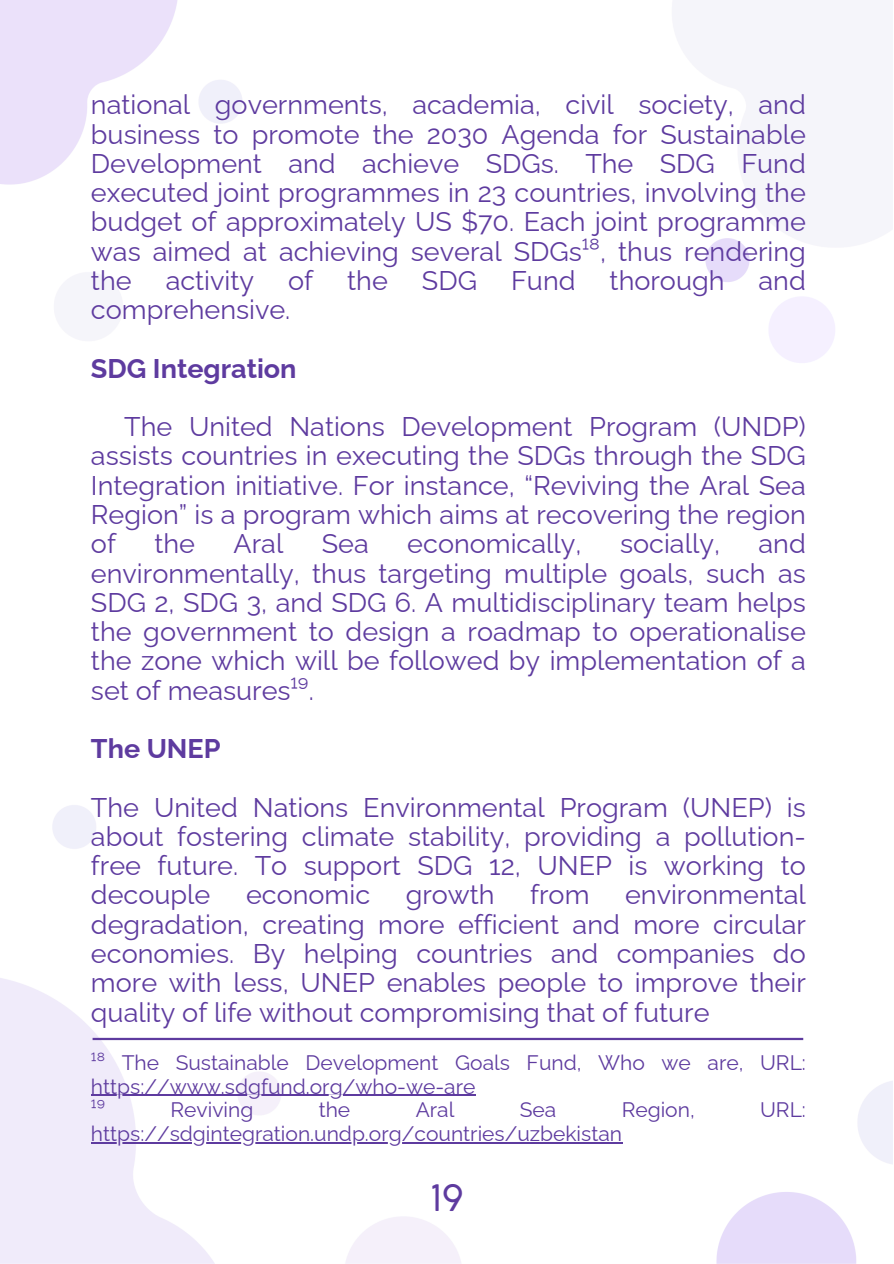
<style>
.page{position:relative;width:894px;height:1264px;background:#fff}
.page>*{position:absolute;margin:0;border:0;box-sizing:border-box;transform-origin:0 0}
.t1{font:36px "Coco Gothic";color:#5e3b9f}
.t2{font:27px/29.2px "Raleway";color:#5e3b9f;text-align:justify}
.t3{font:700 27px "Raleway";color:#5e3b9f}
.t4{font:21px/23.7px "Raleway";color:#5e3b9f}
</style>
<div class="page">
<img style="left:0;top:0;width:892px;height:1263px">
<hr style="left:93px;top:1037px;width:710px;height:3px;background:#5e3b9f">
<hr style="left:91px;top:1094px;width:384px;height:1px;background:#5e3b9f">
<hr style="left:91px;top:1142px;width:531px;height:1px;background:#5e3b9f">
<h1 class="t2" style="left:91px;top:90px;width:716px">national governments, academia, civil society, and business to promote the 2030 Agenda for Sustainable Development and achieve SDGs. The SDG Fund executed joint programmes in 23 countries, involving the budget of approximately US $70. Each joint programme was aimed at achieving several SDGs¹⁸, thus rendering the</h1>
<h1 class="t2" style="left:166px;top:266px;width:90px">activity</h1>
<h1 class="t2" style="left:288px;top:266px;width:26px">of</h1>
<h1 class="t2" style="left:347px;top:266px;width:42px">the</h1>
<h1 class="t2" style="left:422px;top:266px;width:57px">SDG</h1>
<h1 class="t2" style="left:511px;top:266px;width:66px">Fund</h1>
<h1 class="t2" style="left:609px;top:266px;width:116px">thorough</h1>
<h1 class="t2" style="left:758px;top:266px;width:49px">and</h1>
<h1 class="t2" style="left:91px;top:295px;width:201px">comprehensive.</h1>
<h2 class="t3" style="left:91px;top:352px;width:207px">SDG Integration</h2>
<h1 class="t2" style="left:91px;top:412px;width:716px;text-indent:33px">The United Nations Development Program (UNDP) assists countries in executing the SDGs through the SDG Integration initiative. For instance, “Reviving the Aral Sea Region” is a program which aims at recovering the region of</h1>
<h1 class="t2" style="left:91px;top:529px;width:716px;text-indent:667px">and environmentally, thus targeting multiple goals, such as SDG 2, SDG 3, and SDG 6. A multidisciplinary team helps the government to design a roadmap to operationalise the zone which will be followed by implementation of a set of measures¹⁹.</h1>
<h2 class="t3" style="left:91px;top:732px;width:131px">The UNEP</h2>
<p class="t2" style="left:91px;top:792px;width:716px">The United Nations Environmental Program (UNEP) is about fostering climate stability, providing a pollution&shy;free future. To support SDG 12, UNEP is working to decouple</p>
<h1 class="t2" style="left:154px;top:529px;width:42px">the</h1>
<h1 class="t2" style="left:233px;top:529px;width:51px">Aral</h1>
<h1 class="t2" style="left:322px;top:529px;width:48px">Sea</h1>
<h1 class="t2" style="left:407px;top:529px;width:176px">economically,</h1>
<h1 class="t2" style="left:620px;top:529px;width:101px">socially,</h1>
<p class="t2" style="left:246px;top:880px;width:126px">economic</p>
<p class="t2" style="left:405px;top:880px;width:90px">growth</p>
<p class="t2" style="left:530px;top:880px;width:61px">from</p>
<p class="t2" style="left:91px;top:880px;width:716px;text-indent:534px">environmental degradation, creating more efficient and more circular economies. By helping countries and companies do more with less, UNEP enables people to improve their quality of life without compromising that of future</p>
<p class="t4" style="left:91px;top:1050px;width:716px">¹⁸ The Sustainable Development Goals Fund, Who we are, URL:</p>
<p class="t4" style="left:91px;top:1074px;width:386px">https://www.sdgfund.org/who-we-are<br>¹⁹</p>
<p class="t4" style="left:170px;top:1098px;width:84px">Reviving</p>
<p class="t4" style="left:318px;top:1098px;width:33px">the</p>
<p class="t4" style="left:415px;top:1098px;width:40px">Aral</p>
<p class="t4" style="left:519px;top:1098px;width:38px">Sea</p>
<p class="t4" style="left:621px;top:1098px;width:75px">Region,</p>
<p class="t4" style="left:759px;top:1098px;width:47px">URL:</p>
<p class="t4" style="left:91px;top:1121px;width:532px">https://sdgintegration.undp.org/countries/uzbekistan</p>
<h2 class="t1" style="left:430px;top:1184px;width:35px">19</h2>
</div>
